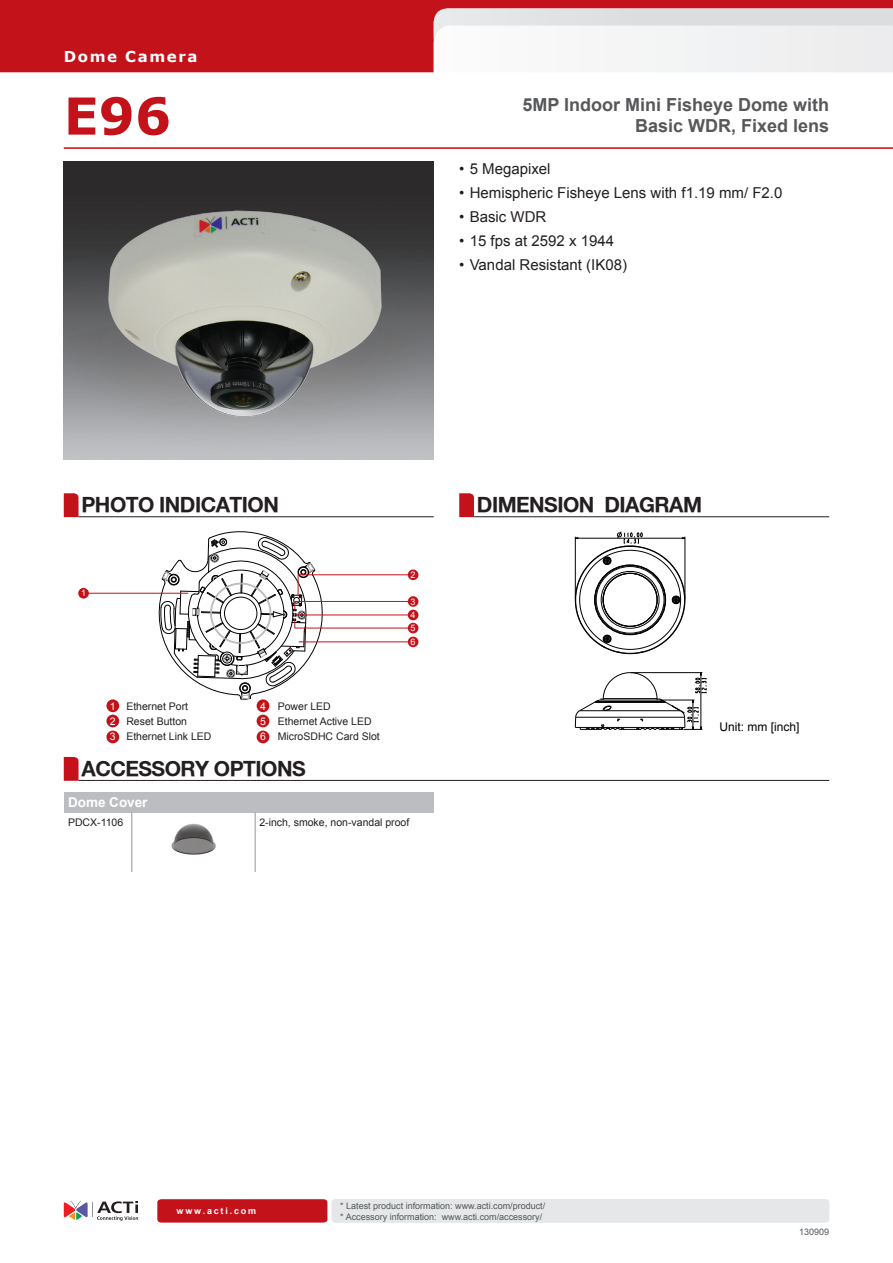
<style>
.page{position:relative;width:893px;height:1263px;background:#fff}
.page>*{position:absolute;margin:0;border:0;box-sizing:border-box;transform-origin:0 0}
.t1{font:700 51px "Verdana";color:#c4121a}
._01{font:700 21px "Helvetica Neue";letter-spacing:-.025em;color:#231f20}
.Headline-1{font:700 18px/21px "Arial";color:#57585a;text-align:right}
.Features{font:15px "Arial";color:#231f20}
.t2{font:700 15px "Verdana";letter-spacing:.105em;color:#fff}
.options-head{font:700 13.5px "Arial";color:#fff}
.t3{font:12px "Arial";color:#000101}
.photo{font:10.5px "Arial";color:#231f20}
.options-body{font:10.5px "Arial";color:#231f20}
.t4{font:9px "Arial";color:#525858}
.t5{font:700 9px "Arial";letter-spacing:.2em;color:#fff}
.t6{font:9px "Arial";color:#fff}
.s1{color:#fff}
</style>
<div class="page">
<img style="left:64px;top:162px;width:370px;height:297px">
<div style="left:0;top:0;width:893px;height:72px;background:#c4121a"></div>
<svg style="left:433px;top:9px;width:460px;height:63px"></svg>
<svg style="left:157px;top:1199px;width:672px;height:23px;background:#ddb2b5"></svg>
<svg style="left:64px;top:1201px;width:74px;height:20px"></svg>
<hr style="left:79px;top:780px;width:750px;height:1px;background:#231f20">
<svg style="left:64px;top:757px;width:15px;height:24px"></svg>
<hr style="left:79px;top:516px;width:355px;height:1px;background:#231f20">
<svg style="left:64px;top:493px;width:15px;height:24px"></svg>
<hr style="left:474px;top:516px;width:355px;height:1px;background:#231f20">
<svg style="left:459px;top:493px;width:15px;height:24px"></svg>
<svg style="left:63px;top:147px;width:830px;height:2px;background:#d0474d"></svg>
<div style="left:257px;top:730px;width:12px;height:13px;background:#c4121a;border-radius:50%"></div>
<div style="left:106px;top:730px;width:13px;height:13px;background:#c4121a;border-radius:50%"></div>
<div style="left:64px;top:792px;width:370px;height:20px;background:#bcbdc0"></div>
<hr style="left:131px;top:812px;width:1px;height:60px;background:#939598">
<hr style="left:255px;top:812px;width:1px;height:60px;background:#939598">
<img style="left:171px;top:823px;width:45px;height:32px">
<div style="left:257px;top:715px;width:12px;height:12px;background:#c4121a;border-radius:50%"></div>
<div style="left:106px;top:715px;width:13px;height:12px;background:#c4121a;border-radius:50%"></div>
<div style="left:106px;top:699px;width:13px;height:13px;background:#c4121a;border-radius:50%"></div>
<div style="left:257px;top:699px;width:12px;height:13px;background:#c4121a;border-radius:50%"></div>
<div style="left:408px;top:596px;width:10px;height:11px;background:#c4121a;border-radius:50%"></div>
<hr style="left:295px;top:601px;width:115px;height:1px;background:#c4121a">
<div style="left:408px;top:623px;width:10px;height:10px;background:#c4121a;border-radius:50%"></div>
<div style="left:408px;top:610px;width:10px;height:10px;background:#c4121a;border-radius:50%"></div>
<div style="left:408px;top:569px;width:10px;height:11px;background:#c4121a;border-radius:50%"></div>
<hr style="left:295px;top:628px;width:115px;height:1px;background:#c4121a">
<hr style="left:295px;top:615px;width:115px;height:1px;background:#c4121a">
<hr style="left:298px;top:574px;width:112px;height:1px;background:#c4121a">
<div style="left:408px;top:637px;width:10px;height:10px;background:#c4121a;border-radius:50%"></div>
<hr style="left:299px;top:642px;width:111px;height:1px;background:#c4121a">
<svg style="left:574px;top:531px;width:112px;height:123px"></svg>
<svg style="left:575px;top:672px;width:132px;height:58px"></svg>
<hr style="left:701px;top:673px;width:1px;height:56px;background:#030303">
<hr style="left:575px;top:537px;width:1px;height:62px;background:#030303">
<hr style="left:685px;top:537px;width:1px;height:62px;background:#030303">
<hr style="left:575px;top:538px;width:110px;height:1px;background:#030303">
<hr style="left:85px;top:593px;width:103px;height:1px;background:#c4121a">
<div style="left:78px;top:588px;width:11px;height:10px;background:#c4121a;border-radius:50%"></div>
<svg style="left:148px;top:531px;width:180px;height:169px"></svg>
<img style="left:100px;top:164px;width:291px;height:290px">
<p class="t2" style="left:64px;top:46px;width:135px">Dome Camera</p>
<p class="t1" style="left:64px;top:80px;width:109px">E96</p>
<p class="Headline-1" style="left:522px;top:95px;width:308px">5MP Indoor Mini Fisheye Dome with<br>Basic WDR, Fixed lens</p>
<p class="Features" style="left:459px;top:159px;width:93px">• 5 Megapixel</p>
<p class="Features" style="left:459px;top:183px;width:325px">• Hemispheric Fisheye Lens with f1.19 mm/ F2.0</p>
<p class="Features" style="left:459px;top:207px;width:89px">• Basic WDR</p>
<p class="Features" style="left:459px;top:231px;width:156px">• 15 fps at 2592 x 1944</p>
<p class="Features" style="left:459px;top:255px;width:169px">• Vandal Resistant (IK08)</p>
<p class="_01" style="left:81px;top:492px;width:199px">PHOTO INDICATION</p>
<p class="_01" style="left:477px;top:492px;width:227px">DIMENSION DIAGRAM</p>
<p class="t6" style="left:81px;top:587px;width:7px">1</p>
<p class="photo" style="left:110px;top:699px;width:80px"><span class="s1">1</span> Ethernet Port</p>
<p class="photo" style="left:110px;top:714px;width:79px"><span class="s1">2</span> Reset Button</p>
<p class="photo" style="left:110px;top:729px;width:103px"><span class="s1">3</span> Ethernet Link LED</p>
<p class="photo" style="left:260px;top:699px;width:72px"><span class="s1">4</span> Power LED</p>
<p class="photo" style="left:260px;top:714px;width:113px"><span class="s1">5</span> Ethernet Active LED</p>
<p class="photo" style="left:260px;top:729px;width:121px"><span class="s1">6</span> MicroSDHC Card Slot</p>
<p class="_01" style="left:81px;top:755px;width:226px">ACCESSORY OPTIONS</p>
<p class="t6" style="left:411px;top:569px;width:7px">2</p>
<p class="t6" style="left:411px;top:596px;width:7px">3</p>
<p class="t6" style="left:411px;top:622px;width:7px">5</p>
<p class="t6" style="left:411px;top:609px;width:7px">4</p>
<p class="t6" style="left:411px;top:636px;width:7px">6</p>
<p class="options-head" style="left:68px;top:793px;width:81px">Dome Cover</p>
<p class="options-body" style="left:68px;top:815px;width:57px">PDCX-1106</p>
<p class="options-body" style="left:259px;top:815px;width:151px">2-inch, smoke, non-vandal proof</p>
<p class="t5" style="left:177px;top:1205px;width:81px">www.acti.com</p>
<p class="t4" style="left:340px;top:1200px;width:207px">* Latest product information: www.acti.com/product/</p>
<p class="t4" style="left:340px;top:1211px;width:204px">* Accessory information: www.acti.com/accessory/</p>
<p class="t3" style="left:719px;top:719px;width:82px">Unit: mm [inch]</p>
<p class="t4" style="left:799px;top:1225px;width:32px">130909</p>
</div>
